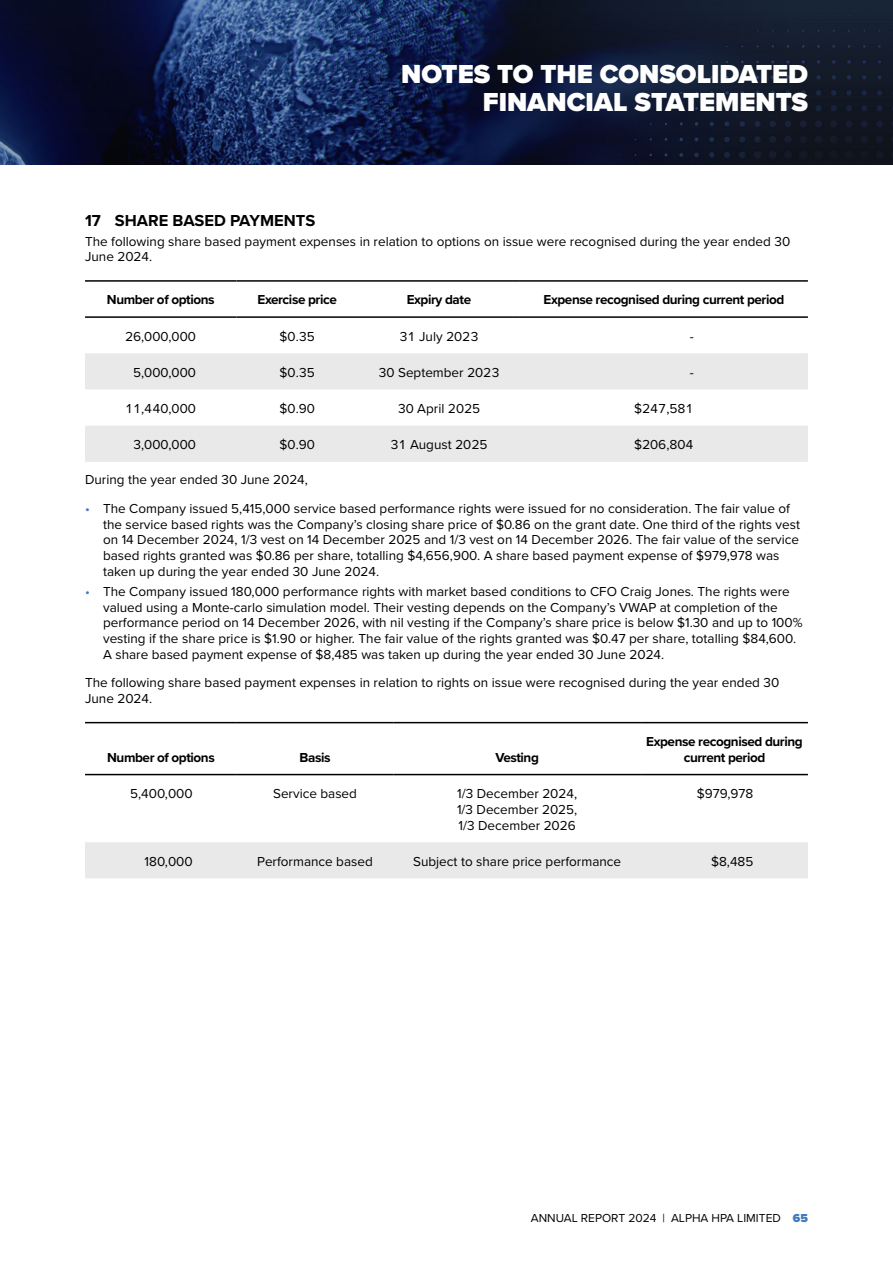
<style>
.page{position:relative;width:893px;height:1263px;background:#fff}
.page>*{position:absolute;margin:0;border:0;box-sizing:border-box;transform-origin:0 0}
.t1{font:900 27px/28.5px "Proxima Nova";color:#fff;text-align:right}
.t2{font:700 16.5px "Proxima Nova";color:#000}
.t3{font:13.5px/15.8px "Proxima Nova";color:#000}
.t4{font:700 13.5px/15.8px "Proxima Nova";letter-spacing:-.03em;color:#000;text-align:center}
.t5{font:12px "Proxima Nova";color:#000}
.s1{color:#407bbe}
.s2{font-weight:900;color:#407bbe}
</style>
<div class="page">
<img style="left:0;top:0;width:893px;height:165px">
<svg style="left:85px;top:353px;width:723px;height:109px;fill:#e9e9e9"></svg>
<hr style="left:85px;top:280px;width:151px;height:2px;background:#000">
<hr style="left:236px;top:280px;width:122px;height:2px;background:#000">
<hr style="left:358px;top:280px;width:162px;height:2px;background:#000">
<hr style="left:520px;top:280px;width:288px;height:2px;background:#000">
<hr style="left:85px;top:316px;width:151px;height:2px;background:#000">
<hr style="left:236px;top:316px;width:122px;height:2px;background:#000">
<hr style="left:358px;top:316px;width:162px;height:2px;background:#000">
<hr style="left:520px;top:316px;width:288px;height:2px;background:#000">
<div style="left:85px;top:842px;width:723px;height:36px;background:#e9e9e9"></div>
<hr style="left:85px;top:722px;width:152px;height:1px;background:#000">
<hr style="left:237px;top:722px;width:156px;height:1px;background:#000">
<hr style="left:393px;top:722px;width:248px;height:1px;background:#000">
<hr style="left:641px;top:722px;width:167px;height:1px;background:#000">
<hr style="left:85px;top:774px;width:152px;height:1px;background:#000">
<hr style="left:237px;top:774px;width:156px;height:1px;background:#000">
<hr style="left:393px;top:774px;width:248px;height:1px;background:#000">
<hr style="left:641px;top:774px;width:167px;height:1px;background:#000">
<h1 class="t1" style="left:401px;top:59px;width:408px">NOTES TO THE CONSOLIDATED<br>FINANCIAL STATEMENTS</h1>
<p class="t2" style="left:85px;top:208px;width:232px">17 SHARE BASED PAYMENTS</p>
<p class="t3" style="left:85px;top:233px;width:707px">The following share based payment expenses in relation to options on issue were recognised during the year ended 30<br>June 2024.</p>
<p class="t4" style="left:107px;top:292px;width:109px">Number of options</p>
<p class="t4" style="left:258px;top:292px;width:81px">Exercise price</p>
<p class="t4" style="left:407px;top:292px;width:66px">Expiry date</p>
<p class="t4" style="left:544px;top:292px;width:242px">Expense recognised during current period</p>
<p class="t3" style="left:125px;top:328px;width:72px">26,000,000</p>
<p class="t3" style="left:280px;top:328px;width:37px">$0.35</p>
<p class="t3" style="left:399px;top:328px;width:80px">31 July 2023</p>
<p class="t3" style="left:690px;top:328px;width:6px">-</p>
<p class="t3" style="left:133px;top:364px;width:64px">5,000,000</p>
<p class="t3" style="left:280px;top:364px;width:37px">$0.35</p>
<p class="t3" style="left:378px;top:364px;width:122px">30 September 2023</p>
<p class="t3" style="left:690px;top:364px;width:6px">-</p>
<p class="t3" style="left:125px;top:400px;width:72px">11,440,000</p>
<p class="t3" style="left:280px;top:400px;width:37px">$0.90</p>
<p class="t3" style="left:398px;top:400px;width:84px">30 April 2025</p>
<p class="t3" style="left:634px;top:400px;width:61px">$247,581</p>
<p class="t3" style="left:133px;top:436px;width:64px">3,000,000</p>
<p class="t3" style="left:280px;top:436px;width:37px">$0.90</p>
<p class="t3" style="left:390px;top:436px;width:98px">31 August 2025</p>
<p class="t3" style="left:634px;top:436px;width:61px">$206,804</p>
<p class="t3" style="left:85px;top:471px;width:224px">During the year ended 30 June 2024,</p>
<p class="t3" style="left:103px;top:500px;width:698px;text-indent:-18px"><span class="s1">•</span> The Company issued 5,415,000 service based performance rights were issued for no consideration. The fair value of the service based rights was the Company’s closing share price of $0.86 on the grant date. One third of the rights vest on 14 December 2024, 1/3 vest on 14 December 2025 and 1/3 vest on 14 December 2026. The fair value of the service based rights granted was $0.86 per share, totalling $4,656,900. A share based payment expense of $979,978 was taken up during the year ended 30 June 2024.</p>
<p class="t3" style="left:103px;top:583px;width:701px;text-indent:-18px"><span class="s1">•</span> The Company issued 180,000 performance rights with market based conditions to CFO Craig Jones. The rights were valued using a Monte-carlo simulation model. Their vesting depends on the Company’s VWAP at completion of the performance period on 14 December 2026, with nil vesting if the Company’s share price is below $1.30 and up to 100% vesting if the share price is $1.90 or higher. The fair value of the rights granted was $0.47 per share, totalling $84,600.<br>A share based payment expense of $8,485 was taken up during the year ended 30 June 2024.</p>
<p class="t3" style="left:85px;top:674px;width:696px">The following share based payment expenses in relation to rights on issue were recognised during the year ended 30<br>June 2024.</p>
<p class="t4" style="left:107px;top:749px;width:109px">Number of options</p>
<p class="t4" style="left:300px;top:749px;width:32px">Basis</p>
<p class="t4" style="left:495px;top:749px;width:45px">Vesting</p>
<p class="t4" style="left:646px;top:733px;width:158px">Expense recognised during current period</p>
<p class="t3" style="left:130px;top:785px;width:64px">5,400,000</p>
<p class="t3" style="left:273px;top:785px;width:85px">Service based</p>
<p class="t3" style="left:457px;top:785px;width:122px;text-align:justify">1/3 December 2024, 1/3 December 2025, 1/3 December 2026</p>
<p class="t3" style="left:697px;top:785px;width:58px">$979,978</p>
<p class="t3" style="left:145px;top:853px;width:50px">180,000</p>
<p class="t3" style="left:257px;top:853px;width:117px">Performance based</p>
<p class="t3" style="left:413px;top:853px;width:209px">Subject to share price performance</p>
<p class="t3" style="left:711px;top:853px;width:44px">$8,485</p>
<p class="t5" style="left:531px;top:1209px;width:279px">ANNUAL REPORT 2024 | ALPHA HPA LIMITED <span class="s2">65</span></p>
</div>
